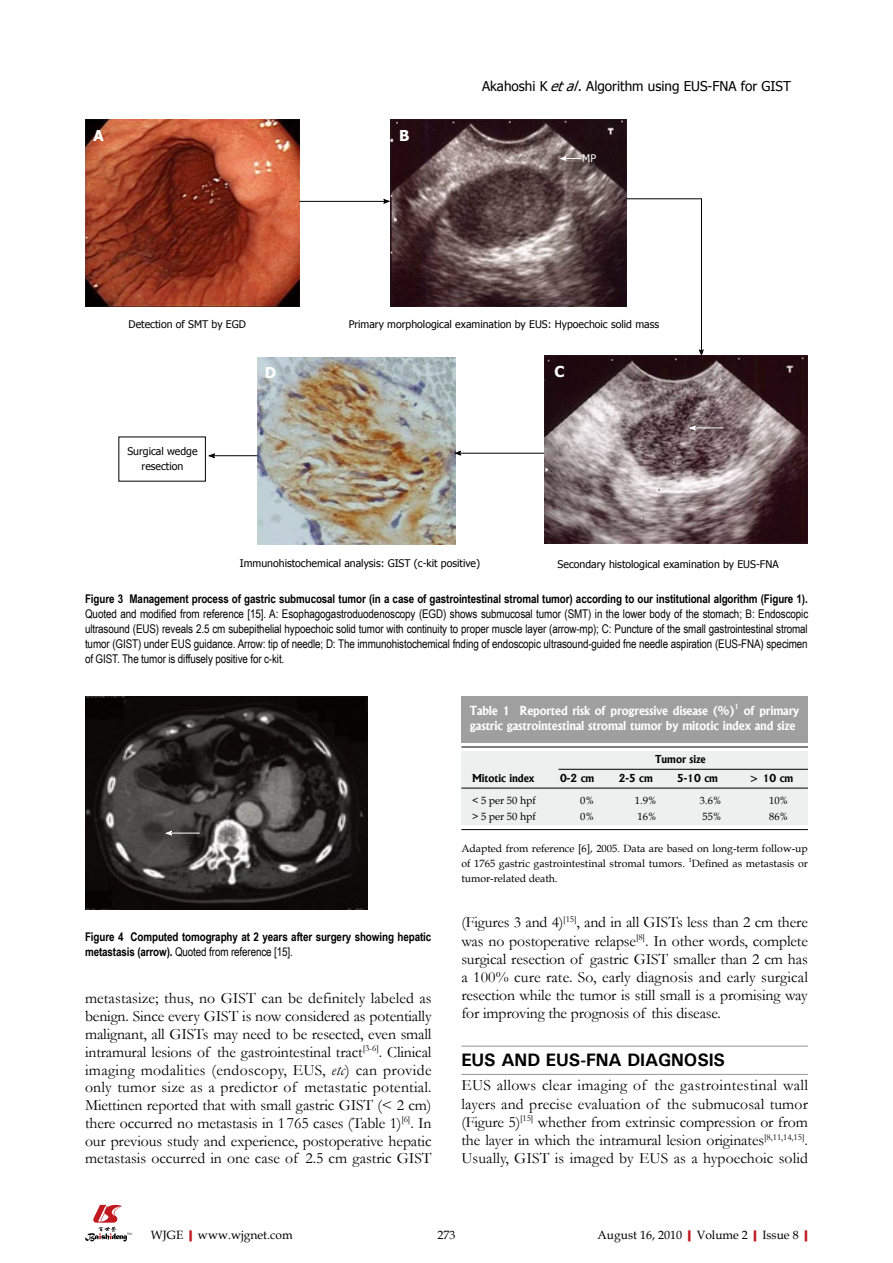
<style>
.page{position:relative;width:893px;height:1263px;background:#fff}
.page>*{position:absolute;margin:0;border:0;box-sizing:border-box;transform-origin:0 0}
.t1{font:700 18px "Univers";letter-spacing:-.01em;color:#000}
.t2{font:15.75px/17.9px "Garamond";letter-spacing:-.01em;color:#000;text-align:justify}
.t3{font:700 15px "Tahoma";color:#fff}
.t4{font:13.5px "Tahoma";color:#000}
.t5{font:12px/15px "Arial Narrow";letter-spacing:-.01em;color:#000;text-align:justify}
.t6{font:700 12px/15px "Arial Narrow";letter-spacing:-.01em;color:#000}
.t7{font:700 12px/15px "Albertus";letter-spacing:-.01em;color:#fff}
.t8{font:12px "Book Antiqua";color:#000}
.t9{font:10.5px/15px "Book Antiqua";color:#000}
.t10{font:10.5px/15px "Tahoma";color:#000;text-align:center}
.t11{font:700 10.5px "Albertus";color:#000}
.t12{font:10.5px "Tahoma";color:#fff}
.t13{font:700 7.05px "Albertus";color:#fff}
.t14{font:6.15px "Book Antiqua";color:#000}
.s1{font-style:italic}
.s2{font-weight:400}
.s3{font-weight:700;color:#c01920}
</style>
<div class="page">
<svg style="left:85px;top:1205px;width:48px;height:36px"></svg>
<img style="left:85px;top:696px;width:282px;height:213px">
<svg style="left:166px;top:831px;width:6px;height:4px"></svg>
<hr style="left:170px;top:833px;width:30px;height:1px;background:#fff">
<hr style="left:461px;top:1046px;width:347px;height:1px;background:#949495">
<hr style="left:461px;top:1074px;width:347px;height:1px;background:#949495">
<div style="left:461px;top:696px;width:347px;height:46px;background:#9f9fa0"></div>
<div style="left:461px;top:751px;width:347px;height:74px;background:#eeefef"></div>
<hr style="left:461px;top:746px;width:347px;height:1px;background:#000">
<hr style="left:461px;top:788px;width:347px;height:1px;background:#000">
<hr style="left:461px;top:829px;width:347px;height:1px;background:#000">
<hr style="left:558px;top:769px;width:250px;height:1px;background:#000">
<svg style="left:626px;top:198px;width:78px;height:157px"></svg>
<img style="left:545px;top:356px;width:263px;height:187px">
<svg style="left:690px;top:425px;width:6px;height:5px"></svg>
<hr style="left:693px;top:428px;width:30px;height:1px;background:#fff">
<img style="left:390px;top:119px;width:237px;height:187px">
<svg style="left:560px;top:156px;width:21px;height:5px"></svg>
<img style="left:85px;top:119px;width:215px;height:187px">
<img style="left:257px;top:357px;width:198px;height:187px">
<svg style="left:209px;top:453px;width:6px;height:5px"></svg>
<hr style="left:213px;top:455px;width:44px;height:1px;background:#000">
<svg style="left:384px;top:199px;width:5px;height:5px"></svg>
<hr style="left:299px;top:201px;width:87px;height:1px;background:#000">
<svg style="left:455px;top:451px;width:6px;height:5px"></svg>
<hr style="left:459px;top:453px;width:85px;height:1px;background:#000">
<p class="t3" style="left:94px;top:125px;width:12px">A</p>
<p class="t3" style="left:399px;top:125px;width:12px">B</p>
<p class="t4" style="left:482px;top:77px;width:310px">Akahoshi K <span class="s1">etal</span>. Algorithm using EUS-FNA for GIST</p>
<p class="t12" style="left:582px;top:151px;width:15px">MP</p>
<p class="t10" style="left:129px;top:316px;width:119px">Detection of SMT by EGD</p>
<p class="t3" style="left:265px;top:362px;width:13px">D</p>
<p class="t10" style="left:127px;top:443px;width:72px">Surgical wedge resection</p>
<p class="t10" style="left:349px;top:316px;width:312px">Primary morphological examination by EUS: Hypoechoic solid mass</p>
<p class="t3" style="left:554px;top:361px;width:12px">C</p>
<p class="t10" style="left:240px;top:555px;width:242px">Immunohistochemical analysis: GIST (c-kit positive)</p>
<p class="t10" style="left:558px;top:556px;width:222px">Secondary histological examination by EUS-FNA</p>
<p class="t6" style="left:85px;top:590px;width:724px">Figure 3 Management process of gastric submucosal tumor (in a case of gastrointestinal stromal tumor) according to our institutional algorithm (Figure 1).</p>
<p class="t5" style="left:85px;top:605px;width:725px">Quoted and modified from reference [15]. A: Esophagogastroduodenoscopy (EGD) shows submucosal tumor (SMT) in the lower body of the stomach; B: Endoscopic ultrasound (EUS) reveals 2.5 cm subepithelial hypoechoic solid tumor with continuity to proper muscle layer (arrow-mp); C: Puncture of the small gastrointestinal stromal tumor (GIST) under EUS guidance. Arrow: tip of needle; D: The immunohistochemical fnding of endoscopic ultrasound-guided fne needle aspiration (EUS-FNA) specimen of GIST. The tumor is diffusely positive for c-kit.</p>
<p class="t7" style="left:470px;top:703px;width:266px">Table 1 Reported risk of progressive disease (%)</p>
<p class="t13" style="left:735px;top:702px;width:6px">1</p>
<p class="t7" style="left:470px;top:703px;width:331px;text-indent:274px">of primary gastric gastrointestinal stromal tumor by mitotic index and size</p>
<p class="t11" style="left:655px;top:753px;width:52px">Tumor size</p>
<p class="t11" style="left:472px;top:772px;width:64px">Mitotic index</p>
<p class="t11" style="left:560px;top:772px;width:36px">0-2 cm</p>
<p class="t11" style="left:619px;top:772px;width:36px">2-5 cm</p>
<p class="t11" style="left:677px;top:772px;width:42px">5-10 cm</p>
<p class="t11" style="left:749px;top:772px;width:46px">&gt; 10 cm</p>
<p class="t9" style="left:472px;top:793px;width:66px">&lt; 5 per 50 hpf</p>
<p class="t9" style="left:580px;top:793px;width:16px">0%</p>
<p class="t9" style="left:635px;top:793px;width:23px">1.9%</p>
<p class="t9" style="left:700px;top:793px;width:23px">3.6%</p>
<p class="t9" style="left:769px;top:793px;width:21px">10%</p>
<p class="t9" style="left:472px;top:809px;width:66px">&gt; 5 per 50 hpf</p>
<p class="t9" style="left:580px;top:809px;width:16px">0%</p>
<p class="t9" style="left:637px;top:809px;width:21px">16%</p>
<p class="t9" style="left:702px;top:809px;width:21px">55%</p>
<p class="t9" style="left:769px;top:809px;width:21px">86%</p>
<p class="t9" style="left:461px;top:841px;width:348px">Adapted from reference [6], 2005. Data are based on long-term follow-up of 1765 gastric gastrointestinal stromal tumors.</p>
<p class="t14" style="left:689px;top:856px;width:5px">1</p>
<p class="t9" style="left:692px;top:856px;width:118px">Defined as metastasis or</p>
<p class="t6" style="left:85px;top:928px;width:348px">Figure 4 Computed tomography at 2 years after surgery showing hepatic metastasis (arrow). <span class="s2">Quoted from reference [15].</span></p>
<p class="t2" style="left:85px;top:989px;width:348px">metastasize; thus, no GIST can be definitely labeled as benign. Since every GIST is now considered as potentially malignant, all GISTs may need to be resected, even small intramural lesions of the gastrointestinal tract<sup>[3-6]</sup>. Clinical imaging modalities (endoscopy, EUS, <span class="s1">etc</span>) can provide only tumor size as a predictor of metastatic potential.<br>Miettinen reported that with small gastric GIST (&lt; 2 cm) there occurred no metastasis in 1765 cases (Table 1)<sup>[6]</sup>. In our previous study and experience, postoperative hepatic metastasis occurred in one case of 2.5 cm gastric GIST</p>
<p class="t9" style="left:461px;top:871px;width:98px">tumor-related death.</p>
<p class="t2" style="left:461px;top:913px;width:348px">(Figures 3 and 4)<sup>[15]</sup>, and in all GISTs less than 2 cm there was no postoperative relapse<sup>[8]</sup>. In other words, complete surgical resection of gastric GIST smaller than 2 cm has a 100% cure rate. So, early diagnosis and early surgical resection while the tumor is still small is a promising way for improving the prognosis of this disease.</p>
<p class="t1" style="left:461px;top:1048px;width:265px">EUS AND EUS-FNA DIAGNOSIS</p>
<p class="t2" style="left:461px;top:1076px;width:348px">EUS allows clear imaging of the gastrointestinal wall layers and precise evaluation of the submucos al tumor (Figure 5)<sup>[15]</sup> whether from extrinsic compression or from the layer in which the intramural lesion originates<sup>[8,11,14,15]</sup>.<br>Usually, GIST is imaged by EUS as a hypoechoic solid</p>
<p class="t8" style="left:151px;top:1226px;width:143px">WJGE<span class="s3">|</span>www.wjgnet.com</p>
<p class="t8" style="left:437px;top:1226px;width:19px">273</p>
<p class="t8" style="left:598px;top:1226px;width:217px">August 16, 2010<span class="s3">|</span>Volume 2<span class="s3">|</span>Issue 8<span class="s3">|</span></p>
</div>
